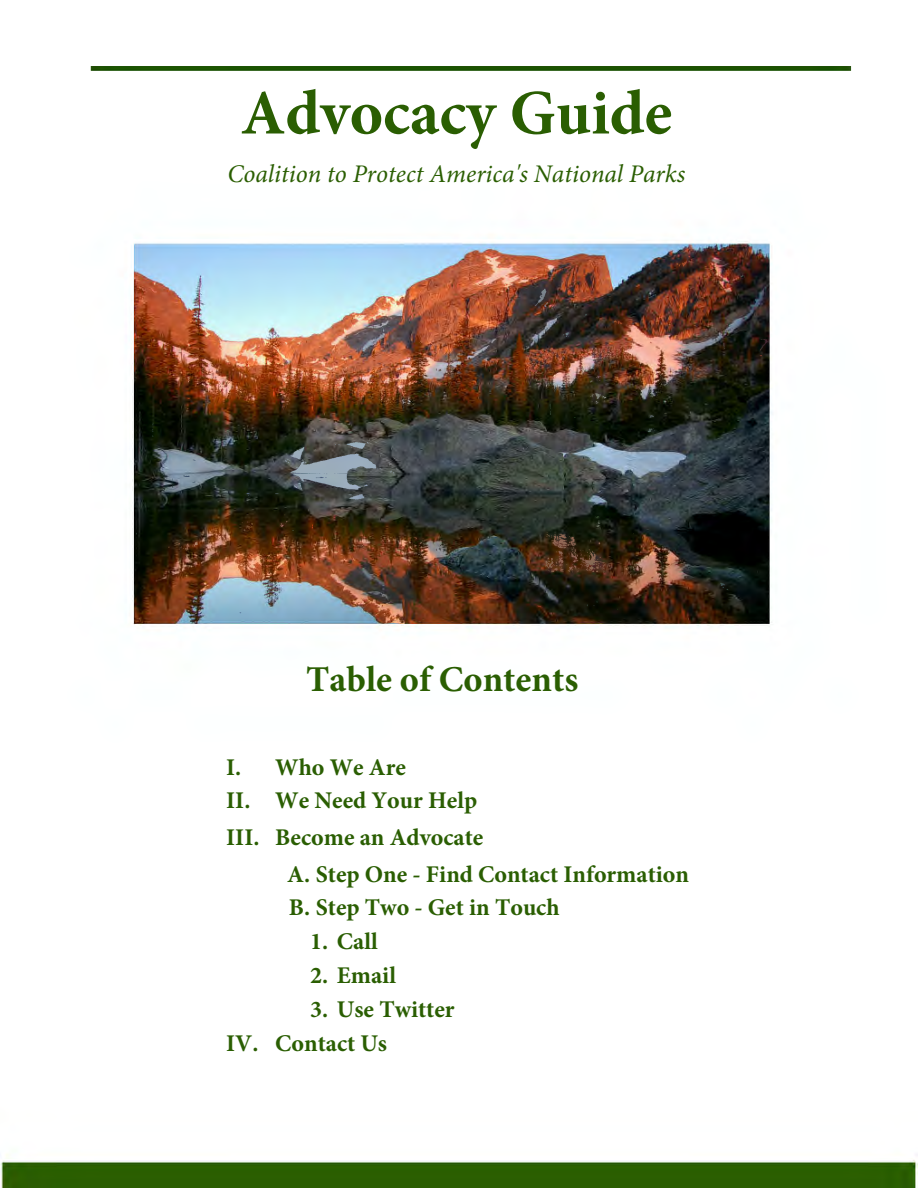
<style>
.page{position:relative;width:918px;height:1188px;background:#fff}
.page>*{position:absolute;margin:0;border:0;box-sizing:border-box;transform-origin:0 0}
.t1{font:700 63.45px "Minion Pro";color:#2a5e02}
.t2{font:700 36.45px "Minion Pro";color:#2a5e02}
.t3{font:italic 25.35px "Minion Pro";color:#2a5e02}
.t4{font:700 24px/32.7px "Minion Pro";color:#2a5e02}
</style>
<div class="page">
<img style="left:0;top:66px;width:918px;height:1122px">
<h1 class="t1" style="left:241px;top:69px;width:433px">Advocacy Guide</h1>
<p class="t3" style="left:227px;top:157px;width:460px">Coalition to Protect America's National Parks</p>
<h2 class="t2" style="left:306px;top:654px;width:274px">Table of Contents</h2>
<p class="t4" style="left:226px;top:751px;width:252px">I. Who We Are<br>II. We Need Your Help</p>
<p class="t4" style="left:287px;top:818px;width:403px;line-height:37px;text-indent:-61px">III. Become an Advocate<br>A. Step One - Find Contact Information</p>
<p class="t4" style="left:289px;top:891px;width:272px">B. Step Two - Get in Touch</p>
<p class="t4" style="left:310px;top:925px;width:69px">1. Call</p>
<p class="t4" style="left:310px;top:959px;width:87px">2. Email</p>
<p class="t4" style="left:226px;top:992px;width:230px;line-height:33.8px;text-indent:84px">3. Use Twitter<br>IV. Contact Us</p>
</div>
